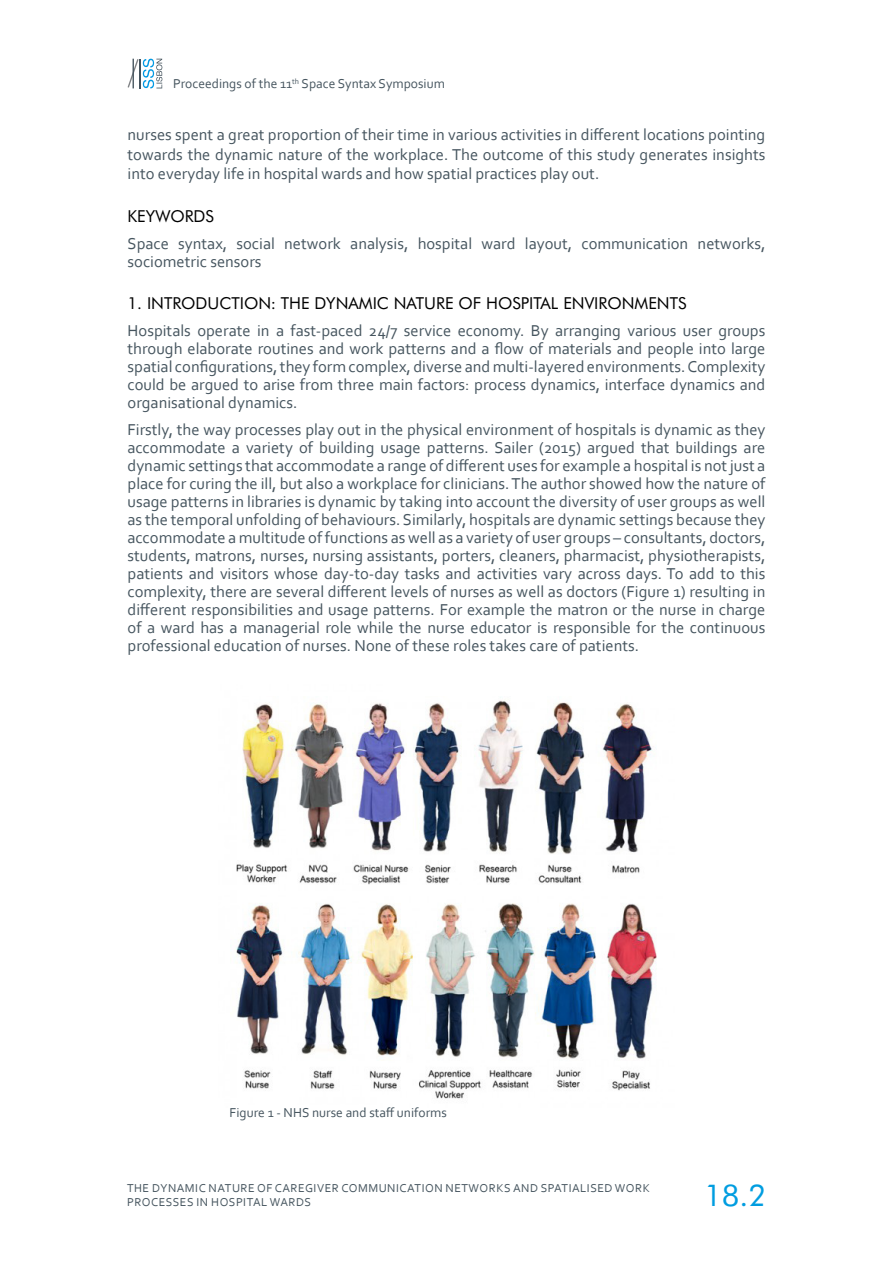
<style>
.page{position:relative;width:893px;height:1263px;background:#fff}
.page>*{position:absolute;margin:0;border:0;box-sizing:border-box;transform-origin:0 0}
.t1{font:30px "Futura BT";color:#009de0}
.t2{font:16.5px/18px "Corbel";color:#46555f;text-align:justify}
.t3{font:16.5px "Futura BT";color:#000}
.t4{font:13.5px "Corbel";color:#46555f}
.t5{font:12px/14.4px "Corbel";letter-spacing:.04em;color:#46555f}
</style>
<div class="page">
<svg style="left:128px;top:59px;width:34px;height:29px"></svg>
<img style="left:236px;top:700px;width:421px;height:399px">
<p class="t4" style="left:173px;top:76px;width:273px">Proceedings of the 11<sup>th</sup> Space Syntax Symposium</p>
<p class="t2" style="left:128px;top:124px;width:639px;line-height:19.8px">nurses spent a great proportion of their time in various activities in different locations pointing towards the dynamic nature of the workplace. The outcome of this study generates insights into everyday life in hospital wards and how spatial practices play out.</p>
<p class="t3" style="left:128px;top:206px;width:88px">KEYWORDS</p>
<p class="t2" style="left:128px;top:234px;width:639px">Space syntax, social network analysis, hospital ward layout, communication networks, sociometric sensors</p>
<p class="t3" style="left:128px;top:293px;width:561px">1. INTRODUCTION: THE DYNAMIC NATURE OF HOSPITAL ENVIRONMENTS</p>
<p class="t2" style="left:128px;top:321px;width:639px">Hospitals operate in a fast-paced 24/7 service economy. By arranging various user groups through elaborate routines and work patterns and a flow of materials and people into large spatial configurations, they form complex, diverse and multi-layered environments. Complexity could be argued to arise from three main factors: process dynamics, interface dynamics and organisational dynamics.</p>
<p class="t2" style="left:128px;top:420px;width:639px">Firstly, the way processes play out in the physical environment of hospitals is dynamic as they accommodate a variety of building usage patterns. Sailer (2015) argued that buildings are dynamic settings that accommodate a range of different uses for example a hospital is not just a place for curing the ill, but also a workplace for clinicians. The author showed how the nature of usage patterns in libraries is dynamic by taking into account the diversity of user groups as well as the temporal unfolding of behaviours. Similarly, hospitals are dynamic settings because they accommodate a multitude of functions as well as a variety of user groups – consultants, doctors, students, matrons, nurses, nursing assistants, porters, cleaners, pharmacist, physiotherapists, patients and visitors whose day-to-day tasks and activities vary across days. To add to this complexity, there are several different levels of nurses as well as doctors (Figure 1) resulting in different responsibilities and usage patterns. For example the matron or the nurse in charge of a ward has a managerial role while the nurse educator is responsible for the continuous professional education of nurses. None of these roles takes care of patients.</p>
<p class="t4" style="left:230px;top:1104px;width:219px">Figure 1 - NHS nurse and staff uniforms</p>
<p class="t5" style="left:127px;top:1180px;width:524px">THE DYNAMIC NATURE OF CAREGIVER COMMUNICATION NETWORKS AND SPATIALISED WORK<br>PROCESSES IN HOSPITAL WARDS</p>
<h1 class="t1" style="left:704px;top:1177px;width:63px">18.2</h1>
</div>
